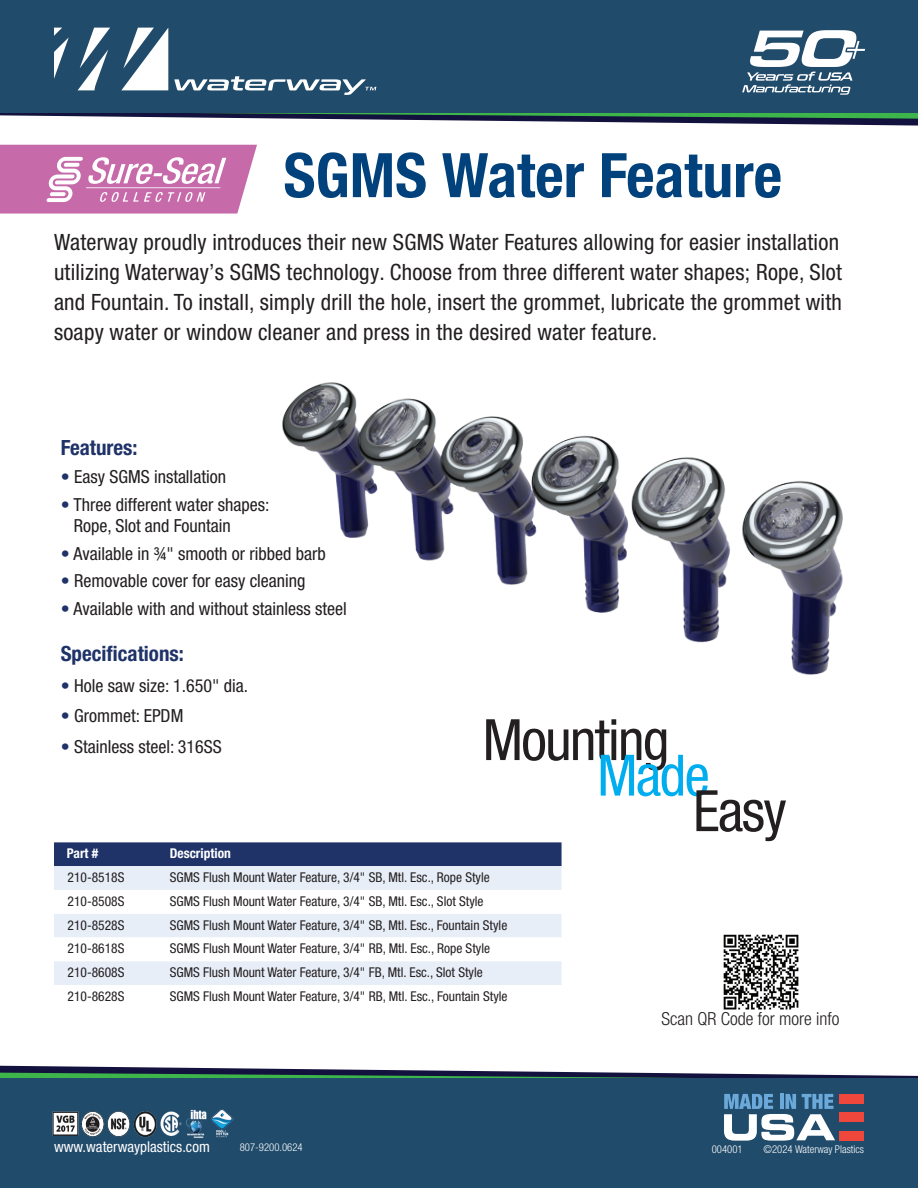
<style>
.page{position:relative;width:918px;height:1188px;background:#fff}
.page>*{position:absolute;margin:0;border:0;box-sizing:border-box;transform-origin:0 0}
.t1{font:700 condensed 61.5px "Helvetica Neue LT Pro";color:#01427c}
.t2{font:condensed 57.15px "Helvetica Neue LT Pro";letter-spacing:-.03em;color:#231f20}
.t3{font:condensed 57.15px "Helvetica Neue LT Pro";color:#00aeef}
.t4{font:condensed 22.5px/30px "Helvetica Neue LT Pro";letter-spacing:.01em;color:#231f20}
.t5{font:700 condensed 21px "Helvetica Neue LT Pro";color:#1f3369}
.t6{font:condensed 18px/21px "Helvetica Neue LT Pro";color:#231f20}
.t7{font:300 condensed 18px "Helvetica Neue LT Pro";color:#231f20}
.t8{font:condensed 15px "Helvetica Neue LT Pro";color:#fff}
.t9{font:condensed 13.5px "Helvetica Neue LT Pro";color:#231f20}
.t10{font:700 condensed 13.5px "Helvetica Neue LT Pro";color:#fff}
.t11{font:300 condensed 10.8px "Helvetica Neue LT Pro";color:#fff}
.s1{color:#1f3369}
</style>
<div class="page">
<svg style="left:0;top:1066px;width:651px;height:7px"></svg>
<svg style="left:0;top:1073px;width:918px;height:5px;background:#376652"></svg>
<div style="left:0;top:1078px;width:918px;height:110px;background:#204b6b"></div>
<svg style="left:331px;top:119px;width:587px;height:7px"></svg>
<svg style="left:0;top:113px;width:918px;height:6px;background:#3c6757"></svg>
<div style="left:0;top:0;width:918px;height:113px;background:#204b6b"></div>
<img style="left:52px;top:1109px;width:182px;height:29px">
<svg style="left:78px;top:28px;width:32px;height:62px"></svg>
<svg style="left:121px;top:28px;width:47px;height:62px"></svg>
<svg style="left:54px;top:28px;width:15px;height:51px"></svg>
<svg style="left:174px;top:76px;width:202px;height:19px"></svg>
<svg style="left:724px;top:1094px;width:111px;height:47px"></svg>
<div style="left:840px;top:1094px;width:24px;height:10px;background:#ef473c"></div>
<div style="left:840px;top:1112px;width:24px;height:10px;background:#ef473c"></div>
<div style="left:840px;top:1131px;width:24px;height:9px;background:#ef473c"></div>
<svg style="left:742px;top:30px;width:123px;height:65px"></svg>
<svg style="left:0;top:145px;width:257px;height:69px;background:#d085b9"></svg>
<img style="left:723px;top:934px;width:76px;height:76px">
<div style="left:54px;top:842px;width:508px;height:24px;background:#1f3369"></div>
<div style="left:54px;top:866px;width:508px;height:24px;background:#e8eef8"></div>
<svg style="left:54px;top:914px;width:508px;height:71px;fill:#e8eef8"></svg>
<img style="left:282px;top:382px;width:561px;height:293px">
<h1 class="t1" style="left:284px;top:138px;width:500px">SGMS Water Feature</h1>
<p class="t4" style="left:54px;top:227px;width:789px">Waterway proudly introduces their new SGMS Water Features allowing for easier installation utilizing Waterway’s SGMS technology. Choose from three different water shapes; Rope, Slot and Fountain. To install, simply drill the hole, insert the grommet, lubricate the grommet with soapy water or window cleaner and press in the desired water feature.</p>
<h3 class="t5" style="left:61px;top:435px;width:78px">Features:</h3>
<h3 class="t6" style="left:61px;top:466px;width:167px"><span class="s1">•</span> Easy SGMS installation</h3>
<h3 class="t6" style="left:74px;top:494px;width:197px;text-indent:-13px"><span class="s1">•</span> Three different water shapes:<br>Rope, Slot and Fountain</h3>
<h3 class="t6" style="left:61px;top:543px;width:267px"><span class="s1">•</span> Available in ¾" smooth or ribbed barb</h3>
<h3 class="t6" style="left:61px;top:570px;width:246px"><span class="s1">•</span> Removable cover for easy cleaning</h3>
<h3 class="t6" style="left:61px;top:598px;width:288px"><span class="s1">•</span> Available with and without stainless steel</h3>
<h3 class="t5" style="left:61px;top:641px;width:125px">Specifications:</h3>
<h3 class="t6" style="left:61px;top:675px;width:189px"><span class="s1">•</span> Hole saw size: 1.650" dia.</h3>
<h3 class="t6" style="left:61px;top:705px;width:124px"><span class="s1">•</span> Grommet: EPDM</h3>
<h3 class="t6" style="left:61px;top:736px;width:163px"><span class="s1">•</span> Stainless steel: 316SS</h3>
<h2 class="t2" style="left:483px;top:706px;width:188px">Mounting</h2>
<h2 class="t3" style="left:597px;top:742px;width:114px">Made</h2>
<h2 class="t2" style="left:693px;top:777px;width:95px">Easy</h2>
<p class="t10" style="left:67px;top:846px;width:33px">Part #</p>
<p class="t10" style="left:170px;top:846px;width:63px">Description</p>
<p class="t9" style="left:68px;top:869px;width:58px">210-8518S</p>
<p class="t9" style="left:170px;top:869px;width:322px">SGMS Flush Mount Water Feature, 3/4" SB, Mtl. Esc., Rope Style</p>
<p class="t9" style="left:68px;top:893px;width:58px">210-8508S</p>
<p class="t9" style="left:170px;top:893px;width:315px">SGMS Flush Mount Water Feature, 3/4" SB, Mtl. Esc., Slot Style</p>
<p class="t9" style="left:68px;top:917px;width:58px">210-8528S</p>
<p class="t9" style="left:170px;top:917px;width:339px">SGMS Flush Mount Water Feature, 3/4" SB, Mtl. Esc., Fountain Style</p>
<p class="t9" style="left:68px;top:941px;width:58px">210-8618S</p>
<p class="t9" style="left:170px;top:941px;width:322px">SGMS Flush Mount Water Feature, 3/4" RB, Mtl. Esc., Rope Style</p>
<p class="t9" style="left:68px;top:965px;width:58px">210-8608S</p>
<p class="t9" style="left:170px;top:965px;width:315px">SGMS Flush Mount Water Feature, 3/4" FB, Mtl. Esc., Slot Style</p>
<p class="t9" style="left:68px;top:988px;width:58px">210-8628S</p>
<p class="t9" style="left:170px;top:988px;width:339px">SGMS Flush Mount Water Feature, 3/4" RB, Mtl. Esc., Fountain Style</p>
<h3 class="t7" style="left:662px;top:1008px;width:180px">Scan QR Code for more info</h3>
<p class="t8" style="left:54px;top:1138px;width:157px">www.waterwayplastics.com</p>
<p class="t11" style="left:240px;top:1141px;width:64px">807-9200.0624</p>
<p class="t11" style="left:712px;top:1143px;width:32px">004001</p>
<p class="t11" style="left:764px;top:1143px;width:102px">©2024 Waterway Plastics</p>
</div>
